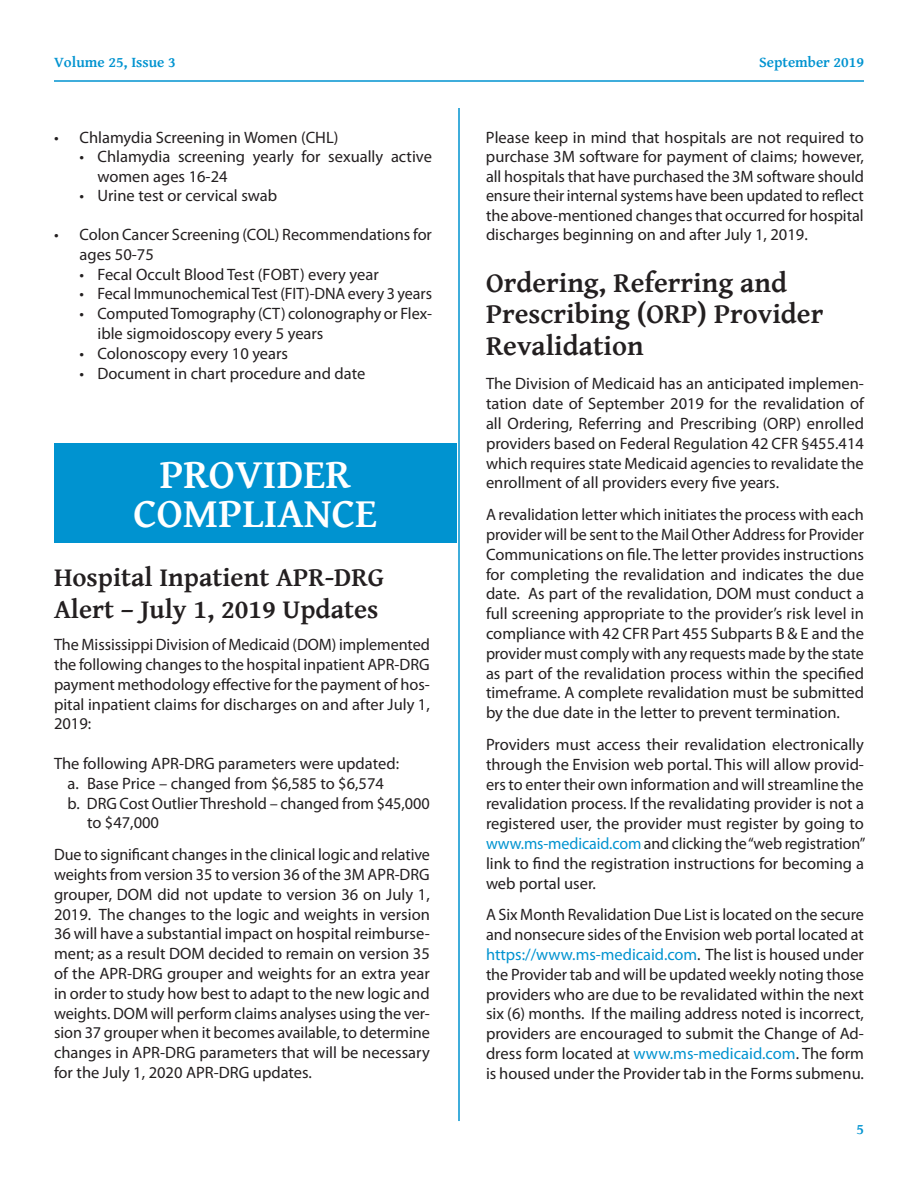
<style>
.page{position:relative;width:918px;height:1188px;background:#fff}
.page>*{position:absolute;margin:0;border:0;box-sizing:border-box;transform-origin:0 0}
.t1{font:700 42px/39px "Gentium Basic";color:#fff;text-align:center}
.t2{font:700 28.5px/31.5px "Gentium Basic";color:#231f20}
.t3{font:700 27px/32.4px "Gentium Basic";color:#231f20}
.t4{font:16.5px/19.8px "Myriad Pro";color:#231f20;text-align:justify}
.t5{font:700 15px "Gentium Basic";color:#0093d0}
.s1{color:#0093d0}
</style>
<div class="page">
<hr style="left:54px;top:80px;width:810px;height:2px;background:#0093d0">
<div style="left:54px;top:444px;width:403px;height:99px;background:#0093d0"></div>
<hr style="left:458px;top:108px;width:2px;height:1013px;background:#0093d0">
<p class="t5" style="left:54px;top:51px;width:123px">Volume 25, Issue 3</p>
<p class="t5" style="left:759px;top:51px;width:106px">September 2019</p>
<p class="t4" style="left:54px;top:127px;width:286px">• Chlamydia Screening in Women (CHL)</p>
<p class="t4" style="left:97px;top:147px;width:336px;text-indent:-18px">• Chlamydia screening yearly for sexually active women ages 16-24</p>
<p class="t4" style="left:79px;top:186px;width:199px">• Urine test or cervical swab</p>
<p class="t4" style="left:80px;top:225px;width:354px;text-indent:-26px">• Colon Cancer Screening (COL) Recommendations for ages 50-75</p>
<p class="t4" style="left:80px;top:264px;width:301px">• Fecal Occult Blood Test (FOBT) every year</p>
<p class="t4" style="left:80px;top:284px;width:354px">• Fecal Immunochemical Test (FIT)-DNA every 3 years</p>
<p class="t4" style="left:98px;top:304px;width:336px;text-indent:-18px">• Computed Tomography (CT) colonography or Flex&shy;ible sigmoidoscopy every 5 years</p>
<p class="t4" style="left:79px;top:343px;width:210px">• Colonoscopy every 10 years</p>
<p class="t4" style="left:79px;top:363px;width:287px">• Document in chart procedure and date</p>
<h1 class="t1" style="left:133px;top:453px;width:245px">PROVIDER<br>COMPLIANCE</h1>
<h3 class="t3" style="left:54px;top:560px;width:332px">Hospital Inpatient APR-DRG<br>Alert – July 1, 2019 Updates</h3>
<p class="t4" style="left:54px;top:635px;width:377px">The Mississippi Division of Medicaid (DOM) implemented the following changes to the hospital inpatient APR-DRG payment methodology effective for the payment of hos&shy;pital inpatient claims for discharges on and after July 1, 2019:</p>
<p class="t4" style="left:54px;top:753px;width:347px">The following APR-DRG parameters were updated:</p>
<p class="t4" style="left:67px;top:773px;width:318px">a. Base Price – changed from $6,585 to $6,574</p>
<p class="t4" style="left:67px;top:793px;width:364px">b. DRG Cost Outlier Threshold – changed from $45,000</p>
<p class="t4" style="left:87px;top:813px;width:74px">to $47,000</p>
<p class="t4" style="left:54px;top:845px;width:377px">Due to significant changes in the clinical logic and relative weights from version 35 to version 36 of the 3M APR-DRG grouper, DOM did not update to version 36 on July 1, 2019. The changes to the logic and weights in version 36 will have a substantial impact on hospital reimburse&shy;ment; as a result DOM decided to remain on version 35 of the APR-DRG grouper and weights for an extra year in order to study how best to adapt to the new logic and weights. DOM will perform claims analyses using the ver&shy;sion 37 grouper when it becomes available, to determine changes in APR-DRG parameters that will be necessary for the July 1, 2020 APR-DRG updates.</p>
<p class="t4" style="left:486px;top:127px;width:380px">Please keep in mind that hospitals are not required to purchase 3M software for payment of claims; however, all hospitals that have purchased the 3M software should ensure their internal systems have been updated to reflect the above-mentioned changes that occurred for hospital discharges beginning on and after July 1, 2019.</p>
<h2 class="t2" style="left:486px;top:266px;width:339px">Ordering, Referring and<br>Prescribing (ORP) Provider<br>Revalidation</h2>
<p class="t4" style="left:486px;top:374px;width:380px">The Division of Medicaid has an anticipated implemen&shy;tation date of September 2019 for the revalidation of all Ordering, Referring and Prescribing (ORP) enrolled providers based on Federal Regulation 42 CFR §455.414 which requires state Medicaid agencies to revalidate the enrollment of all providers every five years.</p>
<p class="t4" style="left:486px;top:505px;width:380px">A revalidation letter which initiates the process with each provider will be sent to the Mail Other Address for Provider Communications on file. The letter provides instructions for completing the revalidation and indicates the due date. As part of the revalidation, DOM must conduct a full screening appropriate to the provider’s risk level in compliance with 42 CFR Part 455 Subparts B &amp; E and the provider must comply with any requests made by the state as part of the revalidation process within the specified timeframe. A complete revalidation must be submitted by the due date in the letter to prevent termination.</p>
<p class="t4" style="left:486px;top:734px;width:381px">Providers must access their revalidation electronically through the Envision web portal. This will allow provid&shy;ers to enter their own information and will streamline the revalidation process. If the revalidating provider is not a registered user, the provider must register by going to <span class="s1">www.ms-medicaid.com</span> and clicking the “web registration” link to find the registration instructions for becoming a web portal user.</p>
<p class="t4" style="left:486px;top:905px;width:380px">A Six Month Revalidation Due List is located on the secure and nonsecure sides of the Envision web portal located at <span class="s1">https://www.ms-medicaid.com</span>. The list is housed under the Provider tab and will be updated weekly noting those providers who are due to be revalidated within the next six (6) months. If the mailing address noted is incorrect, providers are encouraged to submit the Change of Ad&shy;dress form located at <span class="s1">www.ms-medicaid.com</span>. The form is housed under the Provider tab in the Forms submenu.</p>
<p class="t5" style="left:856px;top:1118px;width:9px">5</p>
</div>
